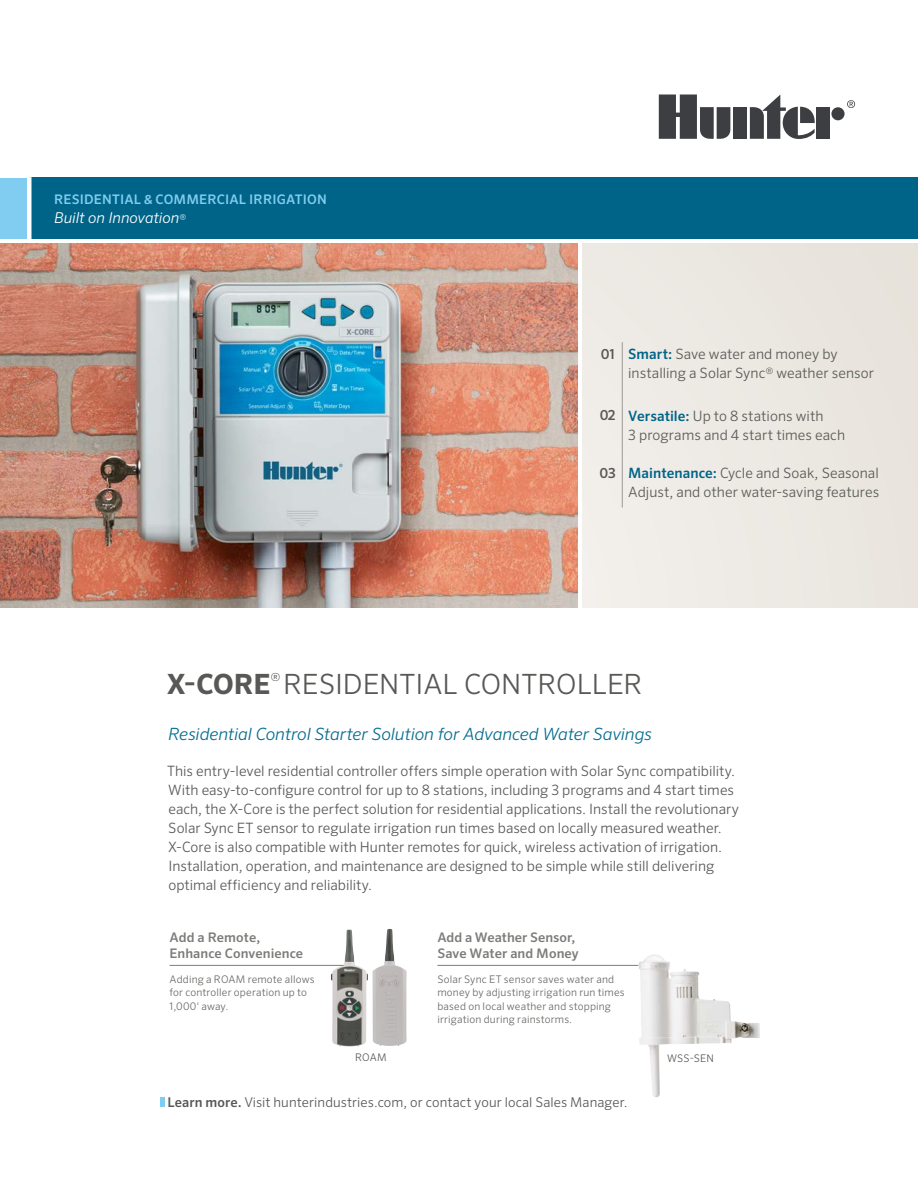
<style>
.page{position:relative;width:918px;height:1188px;background:#fff}
.page>*{position:absolute;margin:0;border:0;box-sizing:border-box;transform-origin:0 0}
.t1{font:300 27.9px "Sero Pro";color:#585956}
.t2{font:700 27.9px "Sero Pro";color:#585956}
.t3{font:italic 300 16.95px "Sero Pro";letter-spacing:-.01em;color:#086d90}
.t4{font:italic 300 15px "Sero Pro";color:#fff}
.t5{font:300 14.25px/19px "Sero Pro";color:#585956}
.t6{font:300 13.5px "Sero Pro";letter-spacing:.005em;color:#585956}
.t7{font:500 13.2px/16.5px "Sero Pro";letter-spacing:.005em;color:#7e7c79}
.t8{font:500 13.2px "Sero Pro";letter-spacing:.015em;color:#81cdf2}
.t9{font:300 11.1px "Sero Pro";color:#585956}
.t10{font:300 10.5px/13.5px "Sero Pro";letter-spacing:.015em;color:#6a6966}
.t11{font:300 10.5px "Sero Pro";letter-spacing:.02em;color:#585956}
.s1{font-style:normal;font-size:12px}
.s2{font-weight:500;font-size:13.8px}
.s3{font-weight:500;color:#006488}
.s4{font-weight:500}
</style>
<div class="page">
<div style="left:29px;top:178px;width:889px;height:61px;background:#006488"></div>
<div style="left:0;top:178px;width:29px;height:61px;background:#81cdf2"></div>
<svg style="left:847px;top:100px;width:8px;height:8px"></svg>
<div style="left:733px;top:107px;width:14px;height:32px;background:#3c3e41"></div>
<div style="left:831px;top:107px;width:14px;height:13px;background:#3c3e41;border-radius:50%"></div>
<div style="left:817px;top:107px;width:13px;height:32px;background:#3c3e41"></div>
<svg style="left:750px;top:95px;width:65px;height:44px"></svg>
<svg style="left:659px;top:95px;width:71px;height:44px"></svg>
<div style="left:27px;top:177px;width:5px;height:65px;background:#fff"></div>
<div style="left:582px;top:243px;width:336px;height:365px;background:#ece8e3"></div>
<hr style="left:160px;top:1097px;width:4px;height:10px;background:#81cdf2">
<hr style="left:622px;top:342px;width:1px;height:61px;background:#9c9896">
<hr style="left:622px;top:403px;width:1px;height:58px;background:#9c9896">
<hr style="left:622px;top:461px;width:1px;height:47px;background:#9c9896">
<img style="left:0;top:243px;width:578px;height:365px">
<hr style="left:437px;top:965px;width:203px;height:1px;background:#7e7c79">
<hr style="left:170px;top:965px;width:180px;height:1px;background:#7e7c79">
<img style="left:331px;top:930px;width:37px;height:117px">
<img style="left:373px;top:929px;width:34px;height:117px">
<img style="left:638px;top:954px;width:122px;height:143px">
<p class="t8" style="left:54px;top:191px;width:274px">RESIDENTIAL &amp; COMMERCIAL IRRIGATION</p>
<p class="t4" style="left:54px;top:208px;width:134px">Built on Innovation<span class="s1">®</span></p>
<p class="t5" style="left:628px;top:344px;width:247px;text-indent:-27px"><span class="s2">01</span> <span class="s3">Smart:</span> Save water and money by installing a Solar Sync® weather sensor</p>
<p class="t5" style="left:628px;top:406px;width:218px;text-indent:-28px"><span class="s2">02</span> <span class="s3">Versatile:</span> Up to 8 stations with<br>3 programs and 4 start times each</p>
<p class="t5" style="left:600px;top:463px;width:281px;text-align:right"><span class="s2">03</span> <span class="s3">Maintenance:</span> Cycle and Soak, Seasonal<br>Adjust, and other water-saving features</p>
<h1 class="t2" style="left:166px;top:668px;width:105px">X-CORE</h1>
<p class="t9" style="left:271px;top:670px;width:11px">®</p>
<h1 class="t1" style="left:283px;top:668px;width:361px">RESIDENTIAL CONTROLLER</h1>
<p class="t3" style="left:168px;top:724px;width:485px">Residential Control Starter Solution for Advanced Water Savings</p>
<p class="t5" style="left:167px;top:761px;width:573px">This entry-level residential controller offers simple operation with Solar Sync compatibility.<br>With easy-to-configure control for up to 8 stations, including 3 programs and 4 start times each, the X-Core is the perfect solution for residential applications. Install the revolutionary Solar Sync ET sensor to regulate irrigation run times based on locally measured weather.<br>X-Core is also compatible with Hunter remotes for quick, wireless activation of irrigation.<br>Installation, operation, and maintenance are designed to be simple while still delivering optimal efficiency and reliability.</p>
<p class="t7" style="left:170px;top:929px;width:135px">Add a Remote,<br>Enhance Convenience</p>
<p class="t10" style="left:170px;top:972px;width:147px">Adding a ROAM remote allows for controller operation up to<br>1,000' away.</p>
<p class="t11" style="left:355px;top:1051px;width:33px">ROAM</p>
<p class="t7" style="left:437px;top:929px;width:143px">Add a Weather Sensor,<br>Save Water and Money</p>
<p class="t10" style="left:437px;top:972px;width:189px">Solar Sync ET sensor saves water and money by adjusting irrigation run times based on local weather and stopping irrigation during rainstorms.</p>
<p class="t6" style="left:167px;top:1094px;width:462px"><span class="s4">Learn more.</span> Visit hunterindustries.com, or contact your local Sales Manager.</p>
<p class="t11" style="left:667px;top:1052px;width:48px">WSS-SEN</p>
</div>
